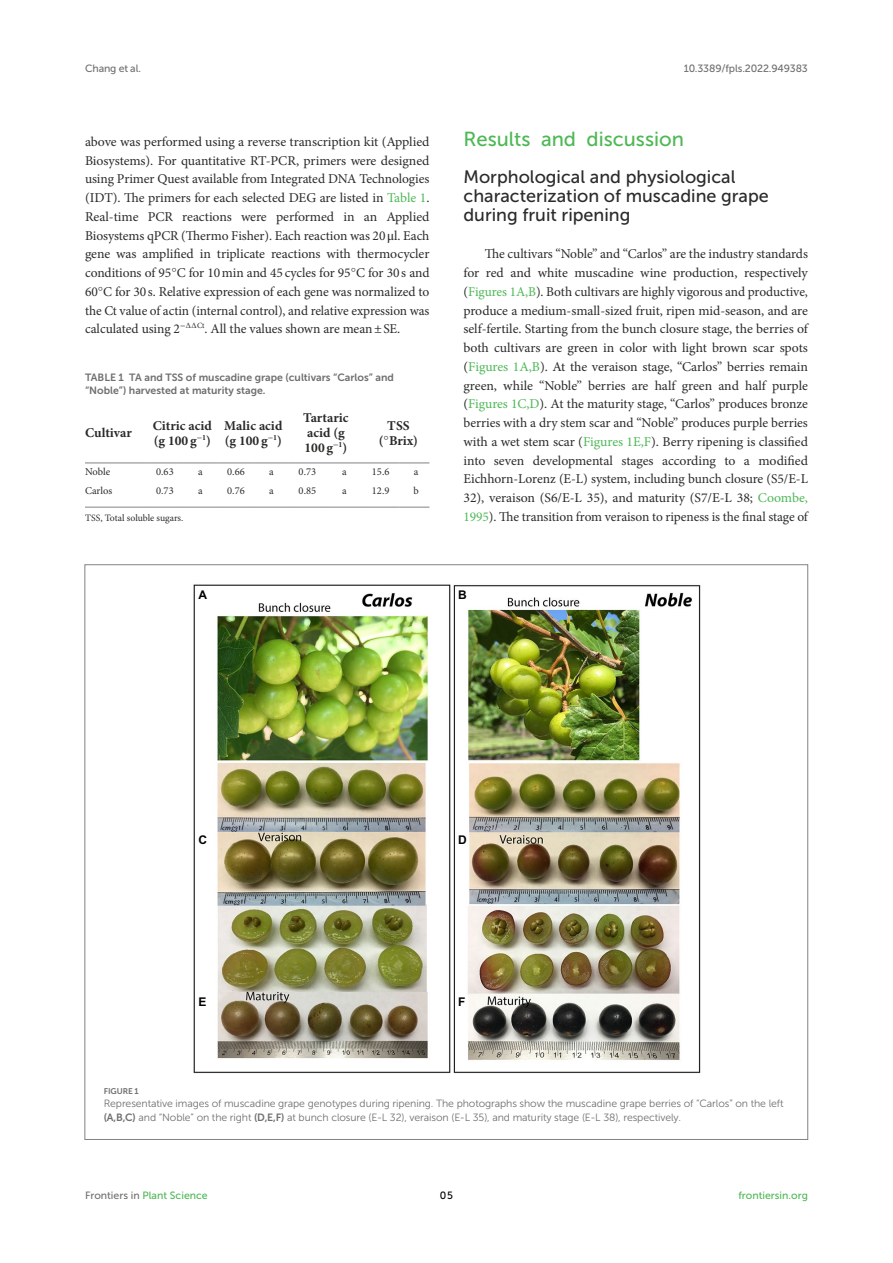
<style>
.page{position:relative;width:893px;height:1263px;background:#fff}
.page>*{position:absolute;margin:0;border:0;box-sizing:border-box;transform-origin:0 0}
.HEAD_1{font:20.25px "Museo Sans 500";color:#4eb855}
.HEAD_2_after_HEAD_1{font:18px/18.8px "Museo Sans 500";color:#2b2b2a}
.TEXT_FLUSH{font:13.5px/18.8px "Minion Pro";letter-spacing:-.005em;color:#2b2b2a;text-align:justify}
.TEXT{font:13.5px/18.8px "Minion Pro";letter-spacing:-.005em;color:#2b2b2a;text-align:justify}
.TB_CH{font:700 13.5px/15px "Minion Pro";color:#2b2b2a}
.t1{font:700 12px "Arial";color:#000}
.FIG_LEG{font:10.5px/13.5px "Museo Sans 300";letter-spacing:-.01em;color:#706f70}
.TT{font:10.5px/13.5px "Museo Sans 700";color:#706f70}
.TB_TX{font:10.5px "Minion Pro";color:#2b2b2a}
.t2{font:10.5px "Museo Sans 500";color:#4eb855}
.t3{font:10.5px "Museo Sans 500";letter-spacing:-.015em;color:#706f70}
.t4{font:10.5px "Museo Sans 500";color:#000}
.TFN{font:9.75px "Minion Pro";letter-spacing:-.005em;color:#2b2b2a}
.FIG_HD{font:8.25px "Museo Sans 700";letter-spacing:-.01em;color:#706f70}
.s1{color:#4eb855}
.s2{font-family:"STIX"}
.s3{font-family:"STIX";font-weight:400}
.s4{font-family:"Museo Sans 700"}
.s5{color:#706f70}
</style>
<div class="page">
<hr style="left:363px;top:507px;width:35px;height:1px;background:#808285">
<hr style="left:326px;top:507px;width:37px;height:1px;background:#808285">
<hr style="left:289px;top:507px;width:37px;height:1px;background:#808285">
<hr style="left:254px;top:507px;width:35px;height:1px;background:#808285">
<hr style="left:218px;top:507px;width:36px;height:1px;background:#808285">
<hr style="left:183px;top:507px;width:35px;height:1px;background:#808285">
<hr style="left:147px;top:507px;width:36px;height:1px;background:#808285">
<hr style="left:398px;top:507px;width:31px;height:1px;background:#808285">
<hr style="left:85px;top:507px;width:62px;height:1px;background:#808285">
<hr style="left:147px;top:463px;width:36px;height:1px;background:#808285">
<hr style="left:183px;top:463px;width:35px;height:1px;background:#808285">
<hr style="left:218px;top:463px;width:36px;height:1px;background:#808285">
<hr style="left:254px;top:463px;width:35px;height:1px;background:#808285">
<hr style="left:289px;top:463px;width:37px;height:1px;background:#808285">
<hr style="left:326px;top:463px;width:37px;height:1px;background:#808285">
<hr style="left:363px;top:463px;width:35px;height:1px;background:#808285">
<hr style="left:398px;top:463px;width:31px;height:1px;background:#808285">
<hr style="left:85px;top:463px;width:62px;height:1px;background:#808285">
<img style="left:193px;top:584px;width:508px;height:490px">
<p class="t3" style="left:85px;top:63px;width:57px">Chang et al.</p>
<p class="t3" style="left:684px;top:63px;width:126px">10.3389/fpls.2022.949383</p>
<p class="TEXT" style="left:85px;top:132px;width:346px">above was performed using a reverse transcription kit (Applied Biosystems). For quantitative RT-PCR, primers were designed using Primer Quest available from Integrated DNA Technologies (IDT). The primers for each selected DEG are listed in <span class="s1">Table 1</span>.</p>
<p class="TEXT_FLUSH" style="left:85px;top:207px;width:346px">Real-time PCR reactions were performed in an Applied Biosystems qPCR (Thermo Fisher). Each reaction was 20<span class="s2">μ</span>l. Each gene was amplified in triplicate reactions with thermocycler conditions of 95<span class="s2">°</span>C for 10min and 45cycles for 95<span class="s2">°</span>C for 30s and 60<span class="s2">°</span>C for 30s. Relative expression of each gene was normalized to the Ct value of actin (internal control), and relative expression was calculated using 2<sup>−∆∆</sup><sup>Ct</sup>. All the values shown are mean±SE.</p>
<p class="TT" style="left:85px;top:370px;width:310px">TABLE 1 TA and TSS of muscadine grape (cultivars “Carlos” and “Noble”) harvested at maturity stage.</p>
<p class="TB_CH" style="left:85px;top:425px;width:48px">Cultivar</p>
<p class="TB_CH" style="left:153px;top:418px;width:61px">Citric acid (g 100g<sup>−</sup><sup>1</sup>)</p>
<p class="TB_CH" style="left:224px;top:418px;width:60px">Malic acid (g 100g<sup>−</sup><sup>1</sup>)</p>
<p class="TB_CH" style="left:303px;top:410px;width:47px">Tartaric acid (g<br>100g<sup>−</sup><sup>1</sup>)</p>
<p class="TB_CH" style="left:379px;top:418px;width:41px;text-align:center">TSS (<span class="s3">°</span>Brix)</p>
<p class="TB_TX" style="left:85px;top:465px;width:27px">Noble</p>
<p class="TB_TX" style="left:156px;top:465px;width:19px">0.63</p>
<p class="TB_TX" style="left:198px;top:465px;width:6px">a</p>
<p class="TB_TX" style="left:227px;top:465px;width:19px">0.66</p>
<p class="TB_TX" style="left:269px;top:465px;width:6px">a</p>
<p class="TB_TX" style="left:299px;top:465px;width:19px">0.73</p>
<p class="TB_TX" style="left:342px;top:465px;width:6px">a</p>
<p class="TB_TX" style="left:372px;top:465px;width:19px">15.6</p>
<p class="TB_TX" style="left:414px;top:465px;width:6px">a</p>
<p class="TB_TX" style="left:85px;top:483px;width:29px">Carlos</p>
<p class="TB_TX" style="left:156px;top:483px;width:19px">0.73</p>
<p class="TB_TX" style="left:198px;top:483px;width:6px">a</p>
<p class="TB_TX" style="left:227px;top:483px;width:19px">0.76</p>
<p class="TB_TX" style="left:269px;top:483px;width:6px">a</p>
<p class="TB_TX" style="left:299px;top:483px;width:19px">0.85</p>
<p class="TB_TX" style="left:342px;top:483px;width:6px">a</p>
<p class="TB_TX" style="left:372px;top:483px;width:19px">12.9</p>
<p class="TB_TX" style="left:414px;top:483px;width:7px">b</p>
<p class="TFN" style="left:85px;top:511px;width:100px">TSS, Total soluble sugars.</p>
<p class="t1" style="left:199px;top:586px;width:10px">A</p>
<p class="HEAD_1" style="left:463px;top:128px;width:222px">Results and discussion</p>
<p class="HEAD_2_after_HEAD_1" style="left:463px;top:168px;width:307px">Morphological and physiological characterization of muscadine grape during fruit ripening</p>
<p class="TEXT_FLUSH" style="left:463px;top:245px;width:346px;text-indent:21px">The cultivars “Noble” and “Carlos” are the industry standards for red and white muscadine wine production, respectively (<span class="s1">Figures 1A,B</span>). Both cultivars are highly vigorous and productive, produce a medium-small-sized fruit, ripen mid-season, and are self-fertile. Starting from the bunch closure stage, the berries of both cultivars are green in color with light brown scar spots (<span class="s1">Figures 1A,B</span>). At the veraison stage, “Carlos” berries remain green, while “Noble” berries are half green and half purple (<span class="s1">Figures 1C,D</span>). At the maturity stage, “Carlos” produces bronze berries with a dry stem scar and “Noble” produces purple berries with a wet stem scar (<span class="s1">Figures 1E,F</span>). Berry ripening is classified into seven developmental stages according to a modified Eichhorn-Lorenz (E-L) system, including bunch closure (S5/E-L 32), veraison (S6/E-L 35), and maturity (S7/E-L 38; <span class="s1">Coombe, 1995</span>). The transition from veraison to ripeness is the final stage of</p>
<p class="t1" style="left:458px;top:586px;width:10px">B</p>
<p class="t1" style="left:199px;top:831px;width:10px">C</p>
<p class="t1" style="left:199px;top:993px;width:10px">E</p>
<p class="t1" style="left:458px;top:831px;width:10px">D</p>
<p class="t1" style="left:458px;top:993px;width:9px">F</p>
<p class="FIG_HD" style="left:104px;top:1086px;width:37px">FIGURE 1</p>
<p class="FIG_LEG" style="left:104px;top:1097px;width:681px">Representative images of muscadine grape genotypes during ripening. The photographs show the muscadine grape berries of “Carlos” on the left <span class="s4">(A,B,C)</span> and “Noble” on the right <span class="s4">(D,E,F)</span> at bunch closure (E-L 32), veraison (E-L 35), and maturity stage (E-L 38), respectively.</p>
<p class="t2" style="left:85px;top:1190px;width:124px"><span class="s5">Frontiers in</span> Plant Science</p>
<p class="t4" style="left:440px;top:1190px;width:14px">05</p>
<p class="t2" style="left:738px;top:1190px;width:71px">frontiersin.org</p>
</div>
